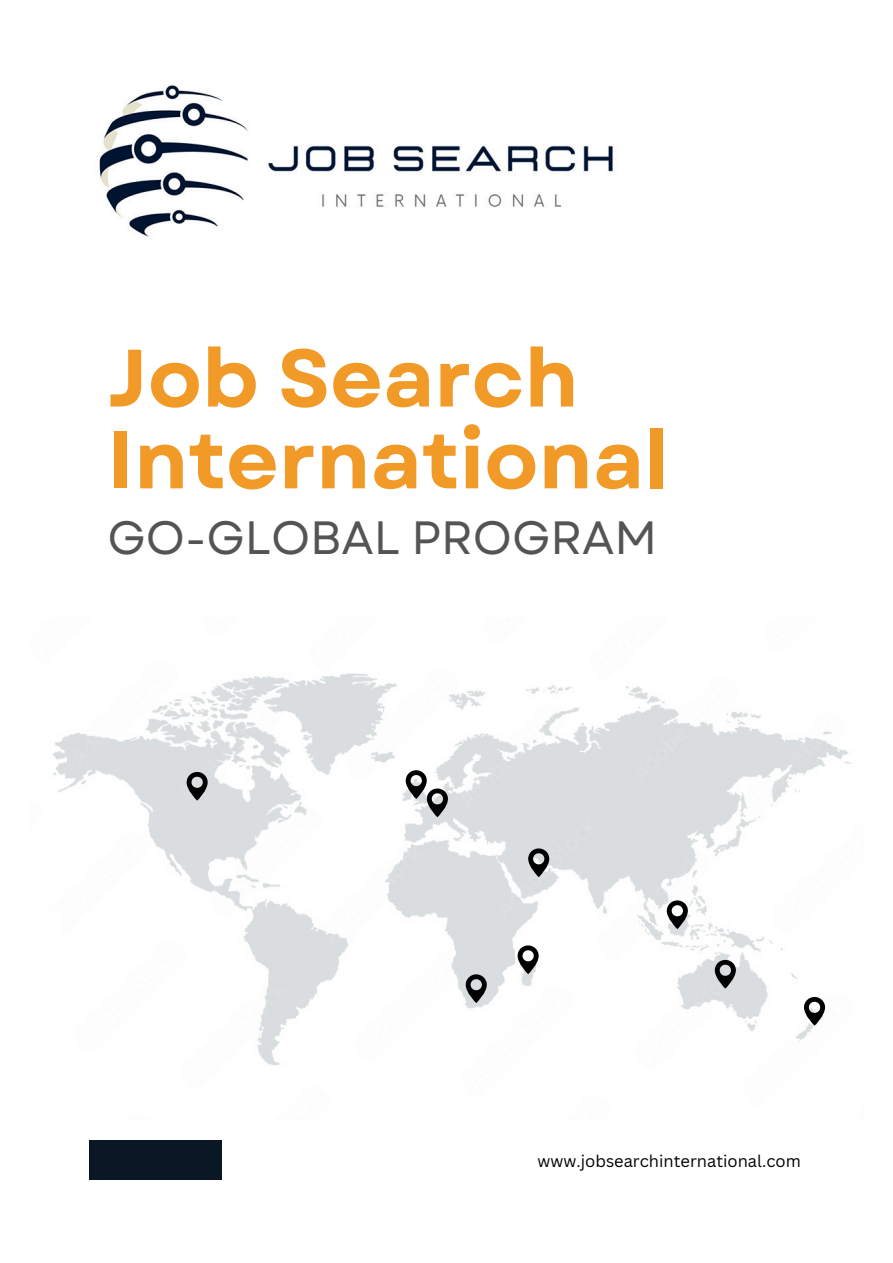
<style>
.page{position:relative;width:893px;height:1263px;background:#fff}
.page>*{position:absolute;margin:0;border:0;box-sizing:border-box;transform-origin:0 0}
.t1{font:700 81.15px/81.8px "Garet";color:#f19a27}
.t2{font:46.58px "Garet";color:#545454}
.t3{font:16.5px "Canva Sans";color:#000}
</style>
<div class="page">
<img style="left:52px;top:673px;width:799px;height:392px">
<div style="left:30px;top:912px;width:30px;height:268px;background:#fff"></div>
<svg style="left:187px;top:772px;width:21px;height:29px"></svg>
<svg style="left:466px;top:974px;width:21px;height:29px"></svg>
<svg style="left:517px;top:945px;width:21px;height:29px"></svg>
<svg style="left:406px;top:770px;width:42px;height:47px"></svg>
<svg style="left:528px;top:848px;width:21px;height:29px"></svg>
<svg style="left:715px;top:960px;width:21px;height:28px"></svg>
<svg style="left:804px;top:997px;width:21px;height:29px"></svg>
<svg style="left:667px;top:900px;width:21px;height:29px"></svg>
<img style="left:99px;top:85px;width:514px;height:152px">
<div style="left:89px;top:1141px;width:133px;height:39px;background:#0a1724"></div>
<h1 class="t1" style="left:107px;top:338px;width:563px">Job Search<br>International</h1>
<h2 class="t2" style="left:107px;top:505px;width:551px">GO-GLOBAL PROGRAM</h2>
<p class="t3" style="left:537px;top:1149px;width:265px">www.jobsearchinternational.com</p>
</div>
